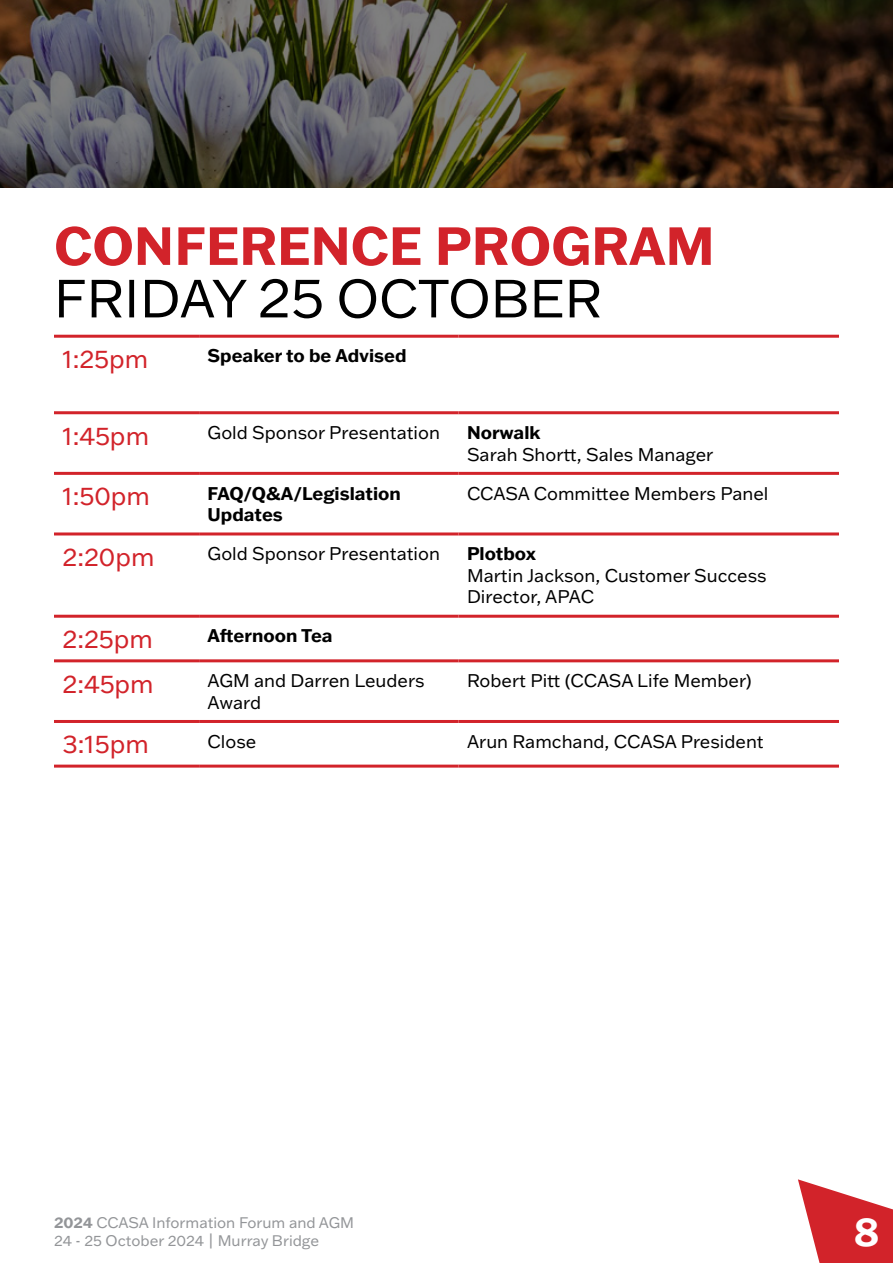
<style>
.page{position:relative;width:893px;height:1263px;background:#fff}
.page>*{position:absolute;margin:0;border:0;box-sizing:border-box;transform-origin:0 0}
.t1{font:700 52.5px "Franklin Gothic ATF";color:#d2232a}
.t2{font:52.5px "Franklin Gothic ATF";color:#000}
.t3{font:700 37.95px "Franklin Gothic ATF";color:#fff}
.t4{font:25.5px "Franklin Gothic ATF";color:#d2232a}
.t5{font:18px/21.6px "Franklin Gothic ATF";color:#000}
.t6{font:700 18px/21.6px "Franklin Gothic ATF";color:#000}
.t7{font:15px/18px "Franklin Gothic ATF";color:#939598}
.s1{font-weight:700}
</style>
<div class="page">
<hr style="left:54px;top:335px;width:145px;height:3px;background:#d2232a">
<hr style="left:199px;top:335px;width:259px;height:3px;background:#d2232a">
<hr style="left:458px;top:335px;width:381px;height:3px;background:#d2232a">
<hr style="left:54px;top:411px;width:145px;height:3px;background:#d2232a">
<hr style="left:199px;top:411px;width:259px;height:3px;background:#d2232a">
<hr style="left:458px;top:411px;width:381px;height:3px;background:#d2232a">
<hr style="left:54px;top:472px;width:145px;height:3px;background:#d2232a">
<hr style="left:199px;top:472px;width:259px;height:3px;background:#d2232a">
<hr style="left:458px;top:472px;width:381px;height:3px;background:#d2232a">
<hr style="left:54px;top:532px;width:145px;height:3px;background:#d2232a">
<hr style="left:199px;top:532px;width:259px;height:3px;background:#d2232a">
<hr style="left:458px;top:532px;width:381px;height:3px;background:#d2232a">
<hr style="left:54px;top:615px;width:145px;height:3px;background:#d2232a">
<hr style="left:199px;top:615px;width:259px;height:3px;background:#d2232a">
<hr style="left:458px;top:615px;width:381px;height:3px;background:#d2232a">
<hr style="left:54px;top:659px;width:145px;height:3px;background:#d2232a">
<hr style="left:199px;top:659px;width:259px;height:3px;background:#d2232a">
<hr style="left:458px;top:659px;width:381px;height:3px;background:#d2232a">
<hr style="left:54px;top:720px;width:145px;height:3px;background:#d2232a">
<hr style="left:199px;top:720px;width:259px;height:3px;background:#d2232a">
<hr style="left:458px;top:720px;width:381px;height:3px;background:#d2232a">
<hr style="left:54px;top:765px;width:145px;height:3px;background:#d2232a">
<hr style="left:199px;top:765px;width:259px;height:3px;background:#d2232a">
<hr style="left:458px;top:765px;width:381px;height:3px;background:#d2232a">
<img style="left:0;top:0;width:893px;height:187px">
<svg style="left:798px;top:1179px;width:95px;height:84px"></svg>
<h1 class="t1" style="left:54px;top:211px;width:662px">CONFERENCE PROGRAM</h1>
<h1 class="t2" style="left:54px;top:264px;width:550px">FRIDAY 25 OCTOBER</h1>
<h3 class="t4" style="left:63px;top:342px;width:87px">1:25pm</h3>
<p class="t6" style="left:208px;top:345px;width:200px">Speaker to be Advised</p>
<h3 class="t4" style="left:63px;top:418px;width:88px">1:45pm</h3>
<p class="t5" style="left:208px;top:421px;width:234px">Gold Sponsor Presentation</p>
<p class="t6" style="left:467px;top:421px;width:75px">Norwalk</p>
<p class="t5" style="left:467px;top:443px;width:248px">Sarah Shortt, Sales Manager</p>
<h3 class="t4" style="left:63px;top:479px;width:89px">1:50pm</h3>
<p class="t6" style="left:208px;top:482px;width:195px">FAQ/Q&amp;A/Legislation<br>Updates</p>
<p class="t5" style="left:467px;top:482px;width:303px">CCASA Committee Members Panel</p>
<h3 class="t4" style="left:63px;top:540px;width:94px">2:20pm</h3>
<p class="t5" style="left:208px;top:542px;width:234px">Gold Sponsor Presentation</p>
<p class="t6" style="left:467px;top:542px;width:71px">Plotbox</p>
<p class="t5" style="left:467px;top:564px;width:301px">Martin Jackson, Customer Success<br>Director, APAC</p>
<h3 class="t4" style="left:63px;top:622px;width:92px">2:25pm</h3>
<p class="t6" style="left:208px;top:625px;width:126px">Afternoon Tea</p>
<h3 class="t4" style="left:63px;top:666px;width:93px">2:45pm</h3>
<p class="t5" style="left:208px;top:669px;width:219px">AGM and Darren Leuders<br>Award</p>
<p class="t5" style="left:467px;top:669px;width:286px">Robert Pitt (CCASA Life Member)</p>
<h3 class="t4" style="left:63px;top:727px;width:88px">3:15pm</h3>
<p class="t5" style="left:208px;top:730px;width:50px">Close</p>
<p class="t5" style="left:467px;top:730px;width:298px">Arun Ramchand, CCASA President</p>
<p class="t7" style="left:54px;top:1213px;width:302px"><span class="s1">2024</span> CCASA Information Forum and AGM<br>24 - 25 October 2024 | Murray Bridge</p>
<h2 class="t3" style="left:854px;top:1207px;width:27px">8</h2>
</div>
